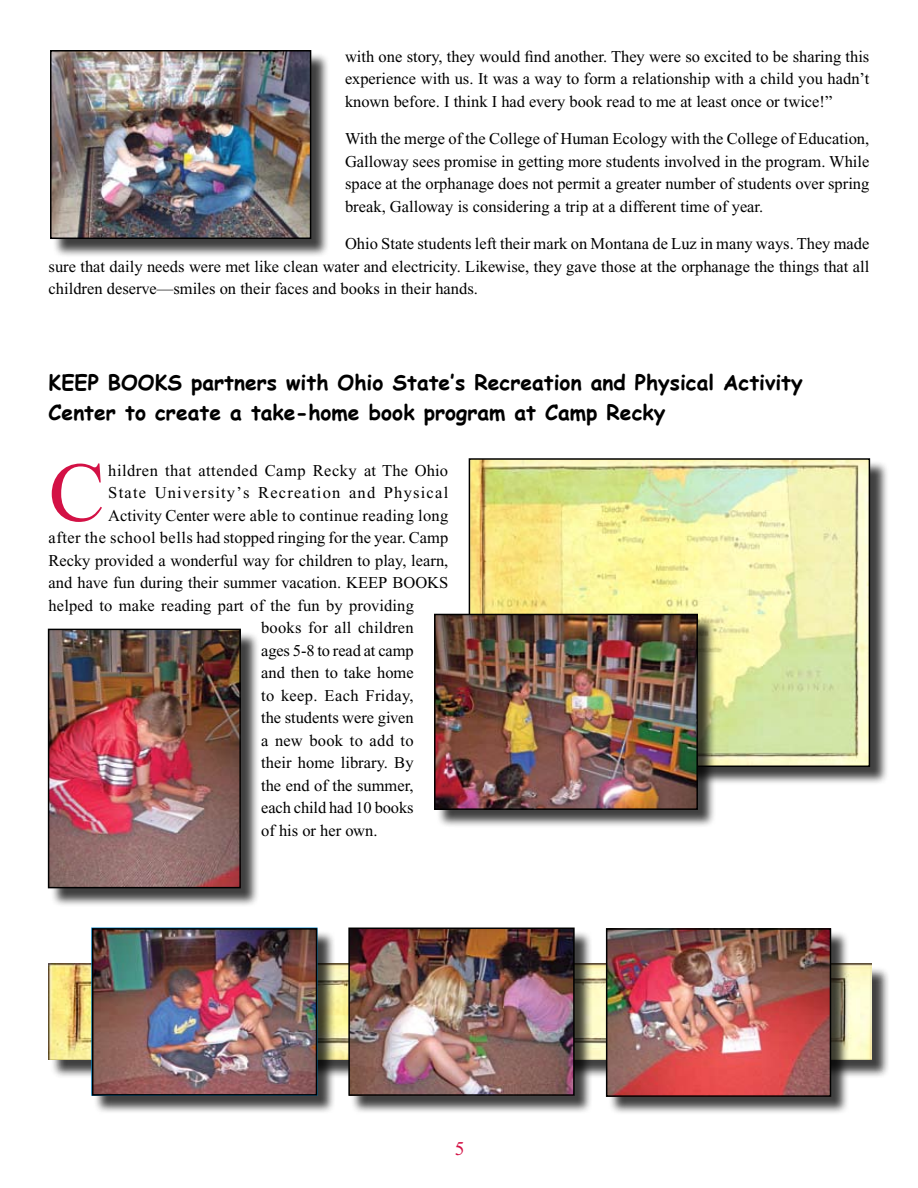
<style>
.page{position:relative;width:918px;height:1188px;background:#fff}
.page>*{position:absolute;margin:0;border:0;box-sizing:border-box;transform-origin:0 0}
.t1{font:84.45px "Times New Roman";color:#d31145}
.t2{font:700 21px/30px "Comic Sans MS";color:#000}
.t3{font:19.5px "Times New Roman";color:#d31145}
.t4{font:16.5px/22.5px "Times New Roman";color:#000;text-align:justify}
.t5{font:16.5px "Times New Roman";letter-spacing:.02em;color:#000}
.t6{font:16.5px "Times New Roman";letter-spacing:.075em;color:#000}
.t7{font:16.5px "Times New Roman";letter-spacing:.03em;color:#000}
</style>
<div class="page">
<div style="left:51px;top:966px;width:839px;height:113px;background:#000;opacity:.75"></div>
<img style="left:48px;top:964px;width:824px;height:96px">
<div style="left:52px;top:52px;width:278px;height:205px;background:#000;opacity:.75"></div>
<img style="left:53px;top:53px;width:255px;height:183px">
<div style="left:50px;top:50px;width:261px;height:189px;border:2px solid #000"></div>
<div style="left:608px;top:930px;width:242px;height:186px;background:#000;opacity:.75"></div>
<img style="left:609px;top:931px;width:219px;height:163px">
<div style="left:606px;top:928px;width:225px;height:169px;border:2px solid #000"></div>
<div style="left:50px;top:631px;width:210px;height:276px;background:#000;opacity:.75"></div>
<img style="left:51px;top:632px;width:187px;height:253px">
<div style="left:48px;top:629px;width:193px;height:259px;border:2px solid #000"></div>
<div style="left:94px;top:930px;width:242px;height:184px;background:#000;opacity:.75"></div>
<img style="left:95px;top:931px;width:219px;height:162px">
<div style="left:92px;top:928px;width:225px;height:168px;border:2px solid #000"></div>
<div style="left:351px;top:930px;width:242px;height:184px;background:#000;opacity:.75"></div>
<img style="left:351px;top:931px;width:221px;height:162px">
<div style="left:348px;top:928px;width:227px;height:168px;border:2px solid #000"></div>
<div style="left:471px;top:460px;width:418px;height:326px;background:#000;opacity:.75"></div>
<img style="left:472px;top:461px;width:395px;height:303px">
<div style="left:469px;top:458px;width:401px;height:309px;border:2px solid #000"></div>
<div style="left:436px;top:616px;width:281px;height:213px;background:#000;opacity:.75"></div>
<img style="left:437px;top:617px;width:258px;height:190px">
<div style="left:434px;top:614px;width:264px;height:196px;border:2px solid #000"></div>
<p class="t4" style="left:345px;top:45px;width:526px">with one story, they would find another. They were so excited to be sharing this experience with us. It was a way to form a relationship with a child you hadn’t known before. I think I had every book read to me at least once or twice!”</p>
<p class="t4" style="left:345px;top:127px;width:526px">With the merge of the College of Human Ecology with the College of Education, Galloway sees promise in getting more students involved in the program. While space at the orphanage does not permit a greater number of students over spring break, Galloway is considering a trip at a different time of year.</p>
<p class="t4" style="left:49px;top:233px;width:822px;text-indent:296px">Ohio State students left their mark on Montana de Luz in many ways. They made sure that daily needs were met like clean water and electricity. Likewise, they gave those at the orphanage the things that all children deserve—smiles on their faces and books in their hands.</p>
<p class="t2" style="left:49px;top:366px;width:756px">KEEP BOOKS partners with Ohio State’s Recreation and Physical Activity<br>Center to create a take-home book program at Camp Recky</p>
<h1 class="t1" style="left:49px;top:447px;width:58px">C</h1>
<p class="t7" style="left:108px;top:461px;width:341px">hildren that attended Camp Recky at The Ohio</p>
<p class="t6" style="left:108px;top:484px;width:341px">State University’s Recreation and Physical</p>
<p class="t5" style="left:108px;top:506px;width:342px">Activity Center were able to continue reading long</p>
<p class="t4" style="left:49px;top:526px;width:401px">after the school bells had stopped ringing for the year. Camp</p>
<p class="t4" style="left:49px;top:549px;width:401px">Recky provided a wonderful way for children to play, learn,</p>
<p class="t4" style="left:49px;top:572px;width:401px">and have fun during their summer vacation. KEEP BOOKS</p>
<p class="t4" style="left:49px;top:594px;width:367px">helped to make reading part of the fun by providing</p>
<p class="t4" style="left:261px;top:617px;width:154px">books for all children</p>
<p class="t4" style="left:261px;top:639px;width:154px">ages 5-8 to read at camp</p>
<p class="t4" style="left:261px;top:662px;width:154px">and then to take home</p>
<p class="t5" style="left:261px;top:686px;width:154px">to keep. Each Friday,</p>
<p class="t4" style="left:261px;top:707px;width:154px">the students were given</p>
<p class="t4" style="left:261px;top:729px;width:154px">a new book to add to</p>
<p class="t4" style="left:261px;top:752px;width:154px">their home library. By</p>
<p class="t4" style="left:261px;top:774px;width:154px">the end of the summer,</p>
<p class="t4" style="left:261px;top:797px;width:154px">each child had 10 books</p>
<p class="t4" style="left:261px;top:819px;width:118px">of his or her own.</p>
<p class="t3" style="left:455px;top:1138px;width:11px">5</p>
</div>
